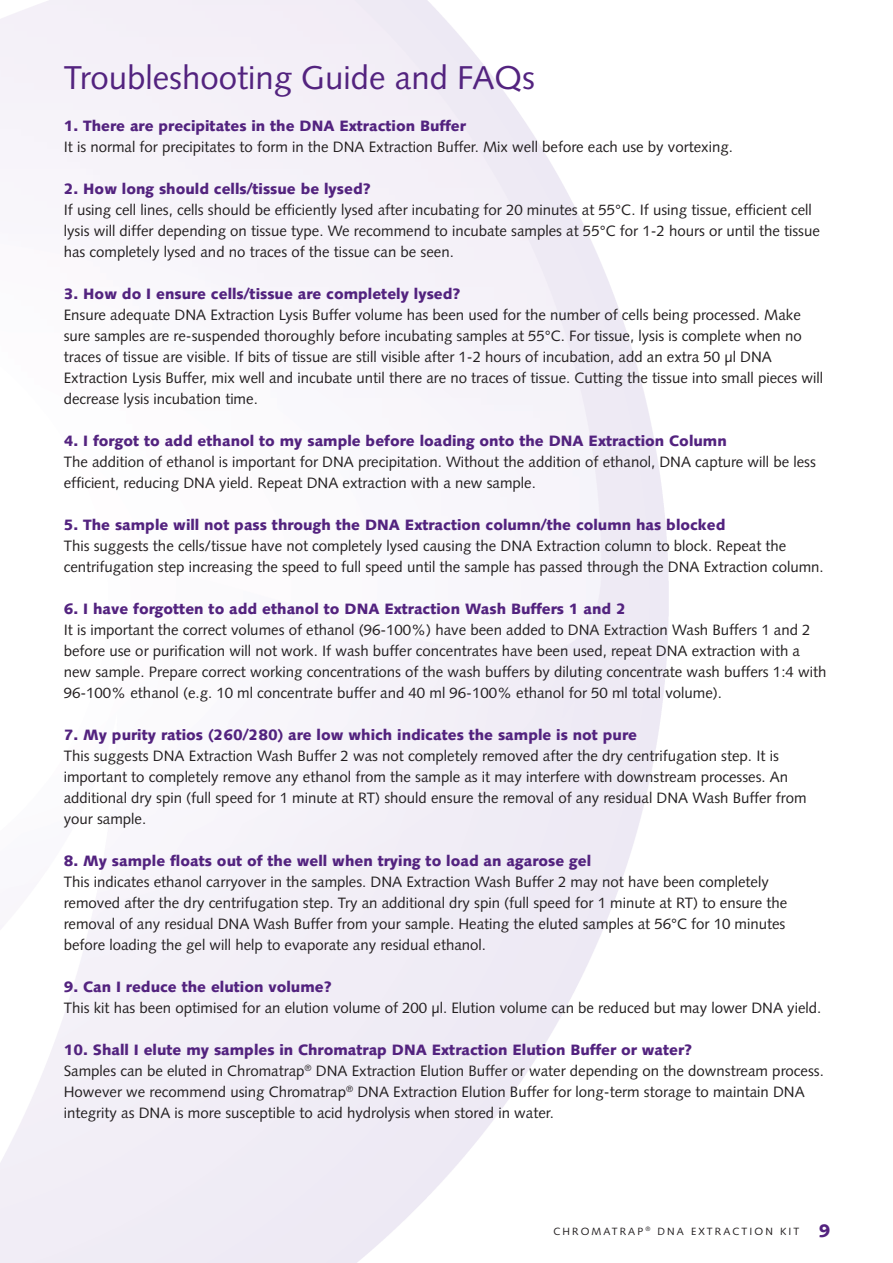
<style>
.page{position:relative;width:893px;height:1263px;background:#fff}
.page>*{position:absolute;margin:0;border:0;box-sizing:border-box;transform-origin:0 0}
.t1{font:33px "Syntax";color:#53237f}
.t2{font:900 18px "Syntax";color:#53237f}
.t3{font:15px/21px "Syntax";color:#231f20}
.t4{font:900 15px "Syntax";color:#53237f}
.t5{font:10.5px "Syntax";letter-spacing:.2em;color:#231f20}
.s1{font-weight:900;color:#53237f}
</style>
<div class="page">
<h1 class="t1" style="left:64px;top:61px;width:473px">Troubleshooting Guide and FAQs</h1>
<p class="t4" style="left:64px;top:118px;width:404px">1. There are precipitates in the DNA Extraction Buffer</p>
<p class="t3" style="left:64px;top:137px;width:671px">It is normal for precipitates to form in the DNA Extraction Buffer. Mix well before each use by vortexing.</p>
<p class="t4" style="left:64px;top:181px;width:309px">2. How long should cells/tissue be lysed?</p>
<p class="t3" style="left:64px;top:200px;width:758px">If using cell lines, cells should be efficiently lysed after incubating for 20 minutes at 55°C. If using tissue, efficient cell lysis will differ depending on tissue type. We recommend to incubate samples at 55°C for 1-2 hours or until the tissue has completely lysed and no traces of the tissue can be seen.</p>
<p class="t4" style="left:64px;top:286px;width:398px">3. How do I ensure cells/tissue are completely lysed?</p>
<p class="t3" style="left:64px;top:305px;width:761px">Ensure adequate DNA Extraction Lysis Buffer volume has been used for the number of cells being processed. Make sure samples are re-suspended thoroughly before incubating samples at 55°C. For tissue, lysis is complete when no traces of tissue are visible. If bits of tissue are still visible after 1-2 hours of incubation, add an extra 50 µl DNA Extraction Lysis Buffer, mix well and incubate until there are no traces of tissue. Cutting the tissue into small pieces will decrease lysis incubation time.</p>
<p class="t4" style="left:64px;top:433px;width:664px">4. I forgot to add ethanol to my sample before loading onto the DNA Extraction Column</p>
<p class="t3" style="left:64px;top:452px;width:754px">The addition of ethanol is important for DNA precipitation. Without the addition of ethanol, DNA capture will be less efficient, reducing DNA yield. Repeat DNA extraction with a new sample.</p>
<p class="t4" style="left:64px;top:517px;width:663px">5. The sample will not pass through the DNA Extraction column/the column has blocked</p>
<p class="t3" style="left:64px;top:536px;width:761px">This suggests the cells/tissue have not completely lysed causing the DNA Extraction column to block. Repeat the centrifugation step increasing the speed to full speed until the sample has passed through the DNA Extraction column.</p>
<p class="t4" style="left:64px;top:601px;width:564px">6. I have forgotten to add ethanol to DNA Extraction Wash Buffers 1 and 2</p>
<p class="t3" style="left:64px;top:620px;width:764px">It is important the correct volumes of ethanol (96-100%) have been added to DNA Extraction Wash Buffers 1 and 2 before use or purification will not work. If wash buffer concentrates have been used, repeat DNA extraction with a new sample. Prepare correct working concentrations of the wash buffers by diluting concentrate wash buffers 1:4 with 96-100% ethanol (e.g. 10 ml concentrate buffer and 40 ml 96-100% ethanol for 50 ml total volume).</p>
<p class="t4" style="left:64px;top:727px;width:575px">7. My purity ratios (260/280) are low which indicates the sample is not pure</p>
<p class="t3" style="left:64px;top:746px;width:744px">This suggests DNA Extraction Wash Buffer 2 was not completely removed after the dry centrifugation step. It is important to completely remove any ethanol from the sample as it may interfere with downstream processes. An additional dry spin (full speed for 1 minute at RT) should ensure the removal of any residual DNA Wash Buffer from your sample.</p>
<p class="t4" style="left:64px;top:853px;width:529px">8. My sample floats out of the well when trying to load an agarose gel</p>
<p class="t3" style="left:64px;top:872px;width:725px">This indicates ethanol carryover in the samples. DNA Extraction Wash Buffer 2 may not have been completely removed after the dry centrifugation step. Try an additional dry spin (full speed for 1 minute at RT) to ensure the removal of any residual DNA Wash Buffer from your sample. Heating the eluted samples at 56°C for 10 minutes before loading the gel will help to evaporate any residual ethanol.</p>
<p class="t4" style="left:64px;top:979px;width:269px">9. Can I reduce the elution volume?</p>
<p class="t3" style="left:64px;top:998px;width:759px">This kit has been optimised for an elution volume of 200 µl. Elution volume can be reduced but may lower DNA yield.</p>
<p class="t3" style="left:64px;top:1040px;width:762px"><span class="s1">10. Shall I elute my samples in Chromatrap DNA Extraction Elution Buffer or water?<br></span>Samples can be eluted in Chromatrap<sup>®</sup> DNA Extraction Elution Buffer or water depending on the downstream process.<br>However we recommend using Chromatrap<sup>®</sup> DNA Extraction Elution Buffer for long-term storage to maintain DNA integrity as DNA is more susceptible to acid hydrolysis when stored in water.</p>
<p class="t5" style="left:553px;top:1226px;width:248px">CHROMATRAP <sup>®</sup> DNA EXTRACTION KIT</p>
<p class="t2" style="left:819px;top:1222px;width:13px">9</p>
</div>
